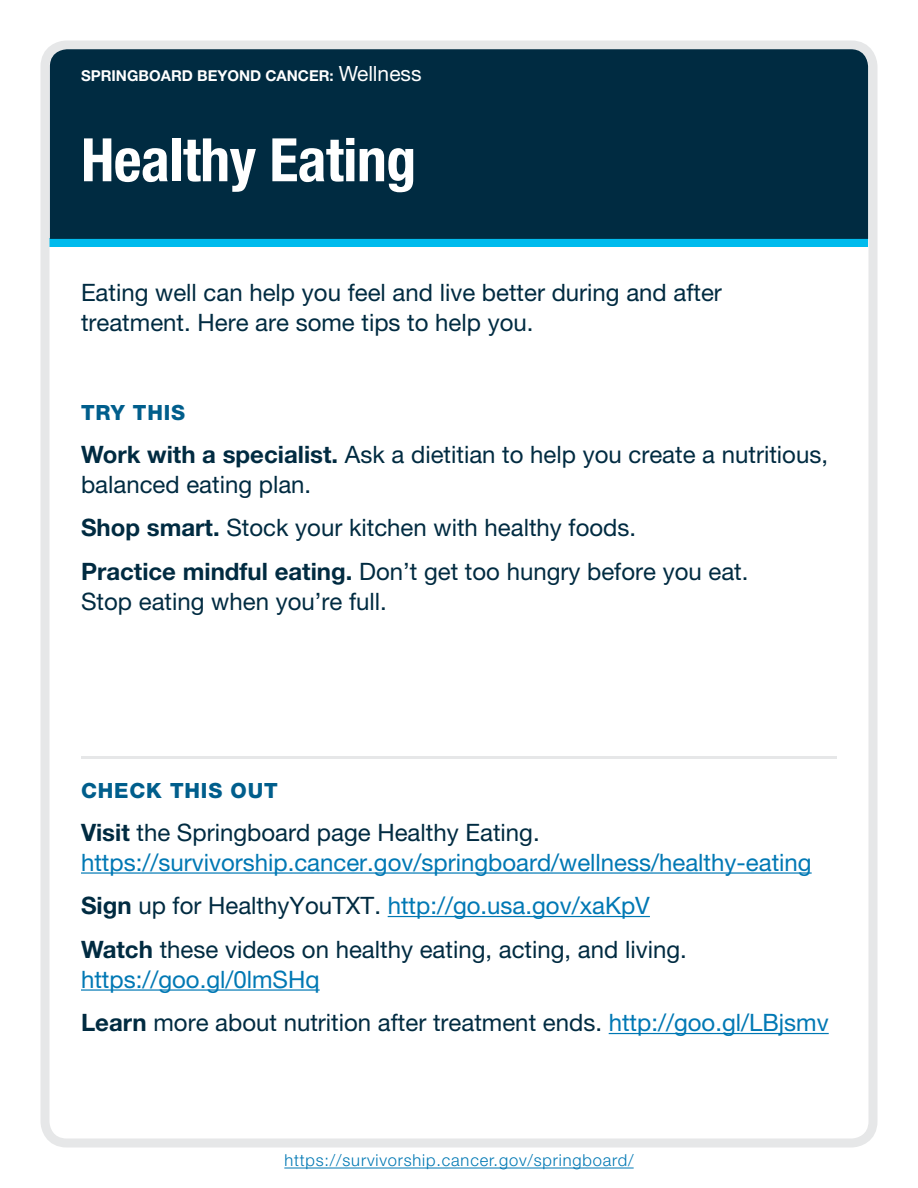
<style>
.page{position:relative;width:918px;height:1188px;background:#fff}
.page>*{position:absolute;margin:0;border:0;box-sizing:border-box;transform-origin:0 0}
.t1{font:700 condensed 60px "Helvetica Neue LT Std";letter-spacing:-.01em;color:#fff}
.t2{font:24px/30px "Helvetica Neue LT Pro";color:#002b41}
.t3{font:24px/30px "Helvetica Neue LT Pro";color:#0078b4}
.t4{font:800 21px "Helvetica Neue LT Std";letter-spacing:.04em;color:#005e8c}
.t5{font:300 16.5px "Helvetica Neue LT Pro";letter-spacing:.05em;color:#0078b4}
.t6{font:700 15px "Helvetica Neue LT Std";color:#fff}
.s1{font-weight:400;font-size:21px}
.s2{font-family:"Helvetica Neue LT Std";font-weight:700}
.s3{font-family:"Helvetica Neue LT Std";font-weight:700;color:#002b41}
.s4{color:#002b41}
.s5{color:#0078b4}
</style>
<div class="page">
<hr style="left:81px;top:756px;width:756px;height:3px;background:#e6e7e8">
<div style="left:50px;top:239px;width:818px;height:8px;background:#00bbed"></div>
<div style="left:40px;top:40px;width:837px;height:1108px;border:9px solid #e6e7e8;border-radius:22px"></div>
<div style="left:50px;top:49px;width:818px;height:190px;background:#002b41"></div>
<hr style="left:284px;top:1167px;width:350px;height:2px;background:#0078b4">
<hr style="left:81px;top:872px;width:731px;height:2px;background:#0078b4">
<hr style="left:388px;top:916px;width:262px;height:1px;background:#0078b4">
<hr style="left:81px;top:989px;width:239px;height:2px;background:#0078b4">
<hr style="left:609px;top:1033px;width:220px;height:1px;background:#0078b4">
<p class="t6" style="left:81px;top:66px;width:342px">SPRINGBOARD BEYOND CANCER: <span class="s1">Wellness</span></p>
<h1 class="t1" style="left:81px;top:124px;width:337px">Healthy Eating</h1>
<p class="t2" style="left:81px;top:277px;width:642px">Eating well can help you feel and live better during and after treatment. Here are some tips to help you.</p>
<p class="t4" style="left:81px;top:400px;width:106px">TRY THIS</p>
<p class="t2" style="left:81px;top:439px;width:749px"><span class="s2">Work with a specialist.</span> Ask a dietitian to help you create a nutritious, balanced eating plan.</p>
<p class="t2" style="left:81px;top:512px;width:557px"><span class="s2">Shop smart.</span> Stock your kitchen with healthy foods.</p>
<p class="t2" style="left:81px;top:556px;width:669px"><span class="s2">Practice mindful eating.</span> Don’t get too hungry before you eat.<br>Stop eating when you’re full.</p>
<p class="t4" style="left:81px;top:778px;width:198px">CHECK THIS OUT</p>
<p class="t3" style="left:81px;top:817px;width:732px"><span class="s3">Visit</span> <span class="s4">the Springboard page Healthy Eating. </span>https://survivorship.cancer.gov/springboard/wellness/healthy-eating</p>
<p class="t3" style="left:81px;top:890px;width:570px"><span class="s3">Sign</span> <span class="s4">up for HealthyYouTXT.</span> http://go.usa.gov/xaKpV</p>
<p class="t2" style="left:81px;top:934px;width:607px"><span class="s2">Watch</span> these videos on healthy eating, acting, and living. <span class="s5">https://goo.gl/0lmSHq</span></p>
<p class="t2" style="left:81px;top:1007px;width:749px"><span class="s2">Learn</span> more about nutrition after treatment ends. <span class="s5">http://goo.gl/LBjsmv</span></p>
<p class="t5" style="left:284px;top:1150px;width:351px">https://survivorship.cancer.gov/springboard/</p>
</div>
